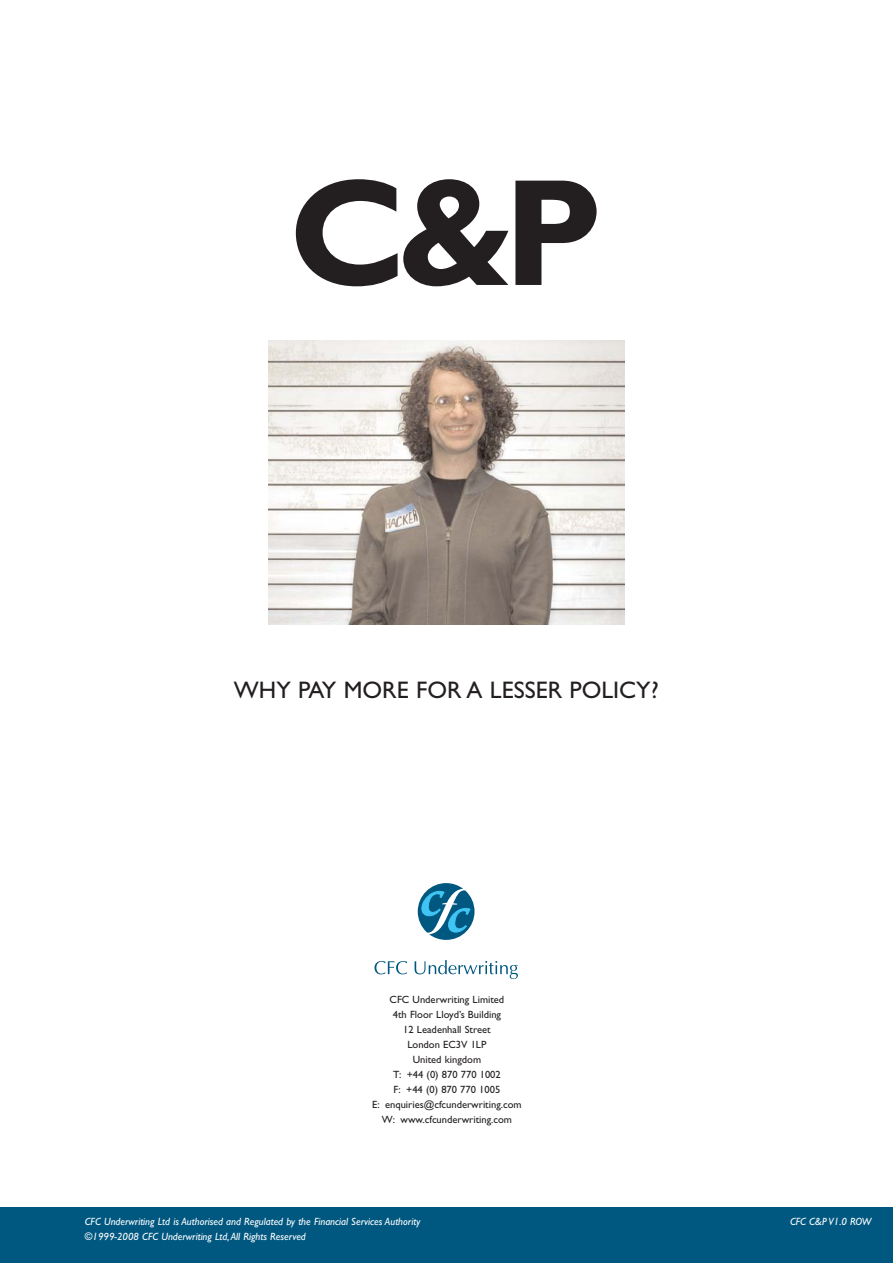
<style>
.page{position:relative;width:893px;height:1263px;background:#fff}
.page>*{position:absolute;margin:0;border:0;box-sizing:border-box;transform-origin:0 0}
.t1{font:700 153px "Gill Sans";color:#231f20}
.t2{font:24px "Gill Sans";color:#231f20}
.t3{font:10.5px/15px "Gill Sans";color:#231f20;text-align:center}
.t4{font:italic 10.5px/15px "Gill Sans";color:#fff}
</style>
<div class="page">
<div style="left:0;top:1208px;width:893px;height:55px;background:#005881"></div>
<img style="left:268px;top:341px;width:356px;height:283px">
<svg style="left:374px;top:961px;width:33px;height:13px"></svg>
<svg style="left:414px;top:960px;width:104px;height:19px"></svg>
<svg style="left:418px;top:883px;width:56px;height:57px"></svg>
<h1 class="t1" style="left:289px;top:181px;width:316px">C&amp;P</h1>
<h2 class="t2" style="left:234px;top:681px;width:426px">WHY PAY MORE FOR A LESSER POLICY?</h2>
<p class="t3" style="left:372px;top:993px;width:151px">CFC Underwriting Limited<br>4th Floor Lloyd’s Building<br>12 Leadenhall Street<br>London EC3V 1LP<br>United kingdom<br>T: +44 (0) 870 770 1002<br>F: +44 (0) 870 770 1005<br>E: enquiries@cfcunderwriting.com<br>W: www.cfcunderwriting.com</p>
<p class="t4" style="left:85px;top:1215px;width:337px">CFC Underwriting Ltd is Authorised and Regulated by the Financial Services Authority ©1999-2008 CFC Underwriting Ltd,All Rights Reserved</p>
<p class="t4" style="left:790px;top:1215px;width:83px">CFC C&amp;P V1.0 ROW</p>
</div>
